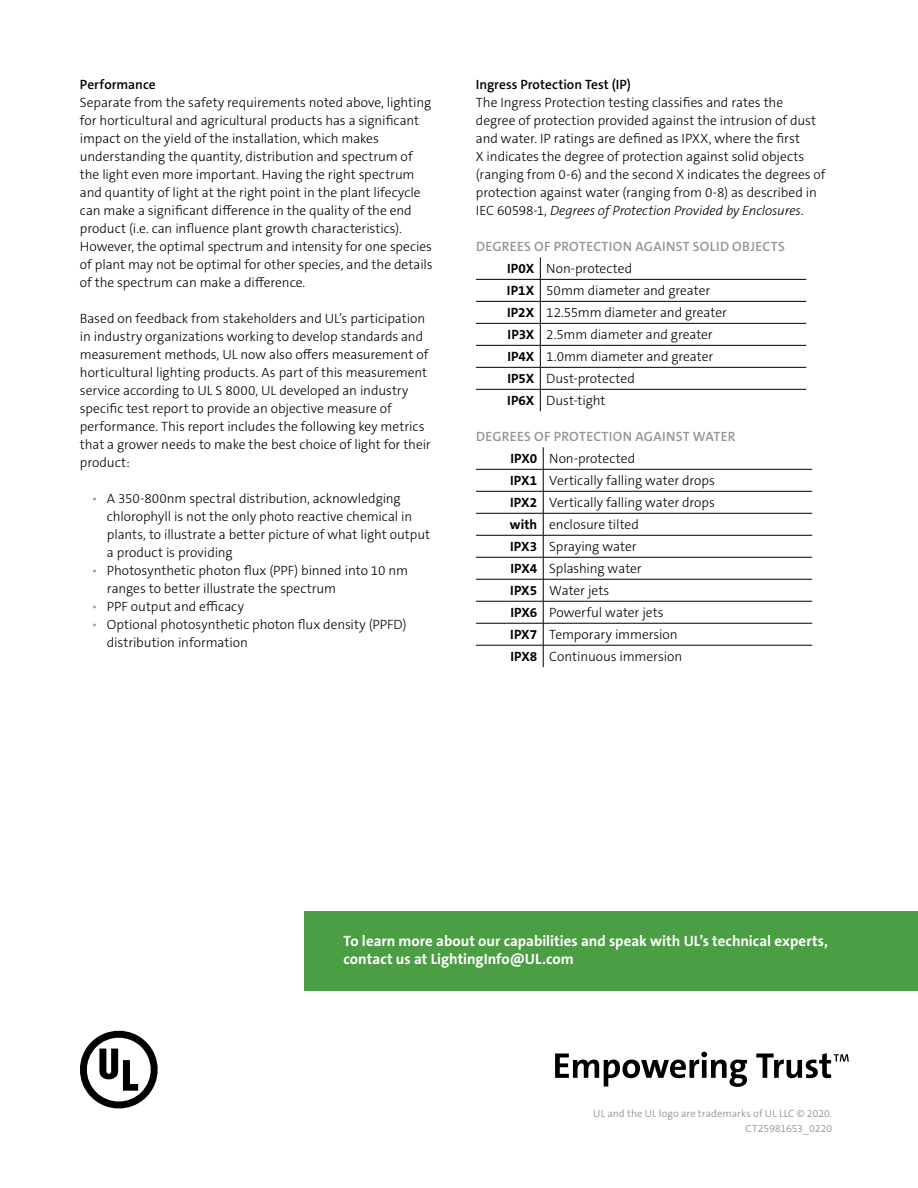
<style>
.page{position:relative;width:918px;height:1188px;background:#fff}
.page>*{position:absolute;margin:0;border:0;box-sizing:border-box;transform-origin:0 0}
.t1{font:700 15px/18px "The Sans C5";color:#fff}
.t2{font:300 13.5px/18px "The Sans C5";letter-spacing:-.005em;color:#000}
.t3{font:600 13.5px "The Sans C5";color:#000}
.t4{font:300 10.5px/15px "The Sans C5";letter-spacing:.005em;color:#939598;text-align:right}
.s1{color:#939598}
.s2{font-style:italic}
.s3{font-weight:600;color:#939598}
.s4{font-weight:700}
</style>
<div class="page">
<svg style="left:80px;top:1030px;width:78px;height:79px"></svg>
<div style="left:304px;top:911px;width:614px;height:79px;background:#4c9e45"></div>
<hr style="left:476px;top:279px;width:64px;height:1px;background:#000">
<hr style="left:540px;top:279px;width:266px;height:1px;background:#000">
<hr style="left:476px;top:301px;width:64px;height:1px;background:#000">
<hr style="left:540px;top:301px;width:266px;height:1px;background:#000">
<hr style="left:476px;top:323px;width:64px;height:1px;background:#000">
<hr style="left:540px;top:323px;width:266px;height:1px;background:#000">
<hr style="left:476px;top:345px;width:64px;height:1px;background:#000">
<hr style="left:540px;top:345px;width:266px;height:1px;background:#000">
<hr style="left:476px;top:367px;width:64px;height:1px;background:#000">
<hr style="left:540px;top:367px;width:266px;height:1px;background:#000">
<hr style="left:476px;top:389px;width:64px;height:1px;background:#000">
<hr style="left:540px;top:389px;width:266px;height:1px;background:#000">
<svg style="left:540px;top:257px;width:1px;height:154px"></svg>
<hr style="left:476px;top:469px;width:67px;height:1px;background:#000">
<hr style="left:543px;top:469px;width:269px;height:1px;background:#000">
<hr style="left:476px;top:491px;width:67px;height:1px;background:#000">
<hr style="left:543px;top:491px;width:269px;height:1px;background:#000">
<hr style="left:476px;top:513px;width:67px;height:1px;background:#000">
<hr style="left:543px;top:513px;width:269px;height:1px;background:#000">
<hr style="left:476px;top:535px;width:67px;height:1px;background:#000">
<hr style="left:543px;top:535px;width:269px;height:1px;background:#000">
<hr style="left:476px;top:557px;width:67px;height:1px;background:#000">
<hr style="left:543px;top:557px;width:269px;height:1px;background:#000">
<hr style="left:476px;top:579px;width:67px;height:1px;background:#000">
<hr style="left:543px;top:579px;width:269px;height:1px;background:#000">
<hr style="left:476px;top:601px;width:67px;height:1px;background:#000">
<hr style="left:543px;top:601px;width:269px;height:1px;background:#000">
<hr style="left:476px;top:623px;width:67px;height:1px;background:#000">
<hr style="left:543px;top:623px;width:269px;height:1px;background:#000">
<hr style="left:476px;top:645px;width:67px;height:1px;background:#000">
<hr style="left:543px;top:645px;width:269px;height:1px;background:#000">
<svg style="left:543px;top:447px;width:1px;height:220px"></svg>
<svg style="left:555px;top:1052px;width:294px;height:35px"></svg>
<p class="t3" style="left:80px;top:76px;width:77px">Performance</p>
<p class="t2" style="left:80px;top:94px;width:354px">Separate from the safety requirements noted above, lighting for horticultural and agricultural products has a significant impact on the yield of the installation, which makes understanding the quantity, distribution and spectrum of the light even more important. Having the right spectrum and quantity of light at the right point in the plant lifecycle can make a significant difference in the quality of the end product (i.e. can influence plant growth characteristics).<br>However, the optimal spectrum and intensity for one species of plant may not be optimal for other species, and the details of the spectrum can make a difference.</p>
<p class="t2" style="left:80px;top:310px;width:352px">Based on feedback from stakeholders and UL’s participation in industry organizations working to develop standards and measurement methods, UL now also offers measurement of horticultural lighting products. As part of this measurement service according to UL S 8000, UL developed an industry specific test report to provide an objective measure of performance. This report includes the following key metrics that a grower needs to make the best choice of light for their product:</p>
<p class="t2" style="left:107px;top:490px;width:325px;text-indent:-15px"><span class="s1">•</span> A 350-800nm spectral distribution, acknowledging chlorophyll is not the only photo reactive chemical in plants, to illustrate a better picture of what light output a product is providing</p>
<p class="t2" style="left:107px;top:562px;width:303px;text-indent:-15px"><span class="s1">•</span> Photosynthetic photon flux (PPF) binned into 10 nm ranges to better illustrate the spectrum</p>
<p class="t2" style="left:92px;top:598px;width:154px"><span class="s1">•</span> PPF output and efficacy</p>
<p class="t2" style="left:107px;top:616px;width:301px;text-indent:-15px"><span class="s1">•</span> Optional photosynthetic photon flux density (PPFD) distribution information</p>
<p class="t3" style="left:476px;top:76px;width:157px">Ingress Protection Test (IP)</p>
<p class="t2" style="left:476px;top:94px;width:351px">The Ingress Protection testing classifies and rates the degree of protection provided against the intrusion of dust and water. IP ratings are defined as IPXX, where the first<br>X indicates the degree of protection against solid objects (ranging from 0-6) and the second X indicates the degrees of protection against water (ranging from 0-8) as described in IEC 60598-1, <span class="s2">Degrees of Protection Provided by Enclosures</span>.</p>
<p class="t2" style="left:507px;top:236px;width:279px;line-height:22px;text-indent:-31px"><span class="s3">DEGREES OF PROTECTION AGAINST SOLID OBJECTS<br></span><span class="s4">IP0X</span> Non-protected<br><span class="s4">IP1X</span> 50mm diameter and greater<br><span class="s4">IP2X</span> 12.55mm diameter and greater<br><span class="s4">IP3X</span> 2.5mm diameter and greater<br><span class="s4">IP4X</span> 1.0mm diameter and greater<br><span class="s4">IP5X</span> Dust-protected<br><span class="s4">IP6X</span> Dust-tight</p>
<p class="t2" style="left:510px;top:426px;width:227px;line-height:22px;text-indent:-34px"><span class="s3">DEGREES OF PROTECTION AGAINST WATER<br></span><span class="s4">IPX0</span> Non-protected<br><span class="s4">IPX1</span> Vertically falling water drops<br><span class="s4">IPX2</span> Vertically falling water drops <span class="s4">with</span> enclosure tilted<br><span class="s4">IPX3</span> Spraying water<br><span class="s4">IPX4</span> Splashing water<br><span class="s4">IPX5</span> Water jets<br><span class="s4">IPX6</span> Powerful water jets<br><span class="s4">IPX7</span> Temporary immersion<br><span class="s4">IPX8</span> Continuous immersion</p>
<p class="t1" style="left:344px;top:932px;width:486px">To learn more about our capabilities and speak with UL’s technical experts, contact us at LightingInfo@UL.com</p>
<p class="t4" style="left:593px;top:1106px;width:240px">UL and the UL logo are trademarks of UL LLC © 2020.<br>CT25981653_0220</p>
</div>
